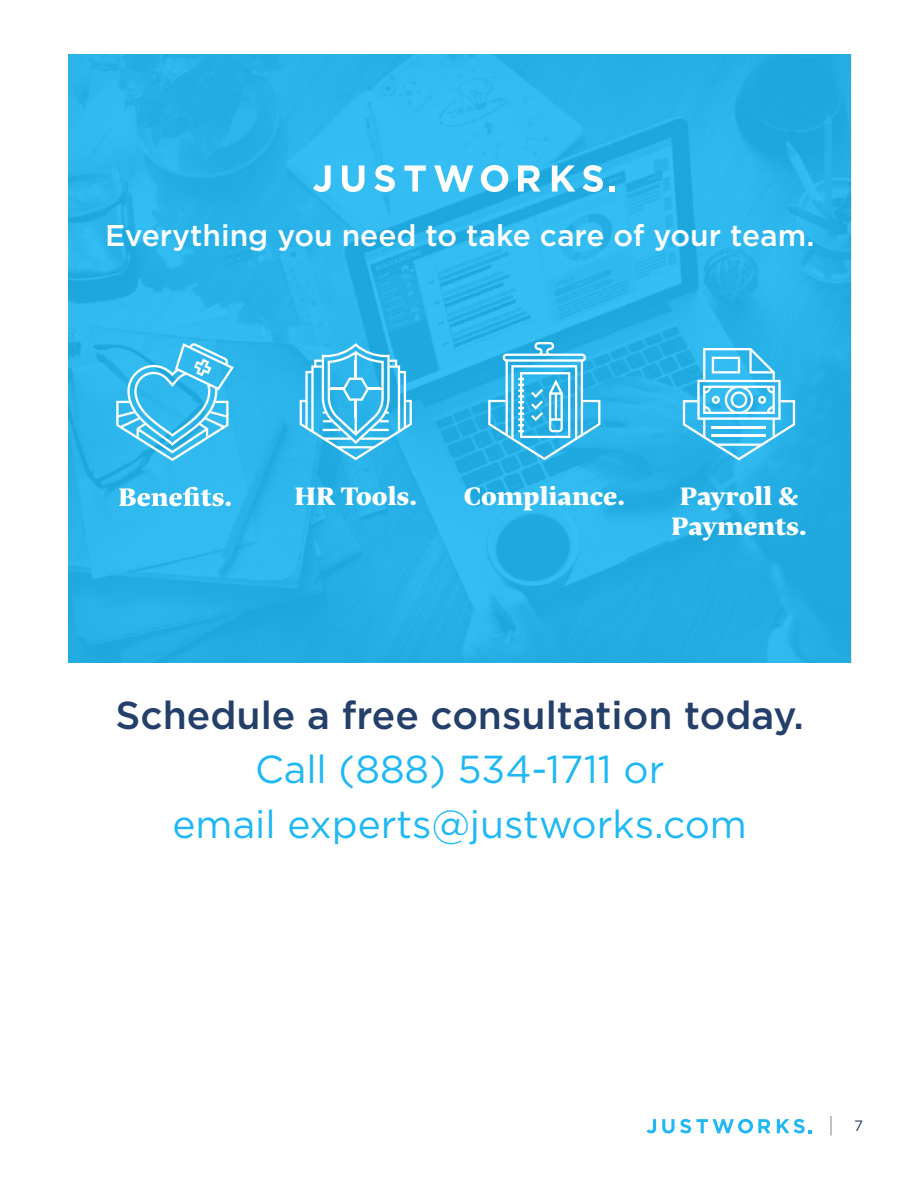
<style>
.page{position:relative;width:918px;height:1188px;background:#fff}
.page>*{position:absolute;margin:0;border:0;box-sizing:border-box;transform-origin:0 0}
.t1{font:39px/54.6px "Gotham";color:#1fb8f4;text-align:center}
.t2{font:500 39px "Gotham";color:#243f69}
.t3{font:500 30px "Gotham";color:#fff}
.t4{font:25.2px/30.2px "Lava Std Hea";color:#fff;text-align:center}
.t5{font:15px "Gotham";color:#243f69}
</style>
<div class="page">
<svg style="left:646px;top:1119px;width:10px;height:14px"></svg>
<svg style="left:662px;top:1119px;width:109px;height:14px"></svg>
<svg style="left:777px;top:1119px;width:35px;height:14px"></svg>
<hr style="left:830px;top:1116px;width:2px;height:20px;background:#aeadae">
<img style="left:68px;top:54px;width:783px;height:609px">
<svg style="left:313px;top:165px;width:18px;height:27px"></svg>
<svg style="left:342px;top:165px;width:22px;height:27px"></svg>
<svg style="left:374px;top:165px;width:21px;height:27px"></svg>
<svg style="left:404px;top:165px;width:22px;height:27px"></svg>
<svg style="left:434px;top:165px;width:39px;height:27px"></svg>
<svg style="left:481px;top:165px;width:27px;height:27px"></svg>
<svg style="left:518px;top:165px;width:22px;height:27px"></svg>
<svg style="left:552px;top:165px;width:23px;height:27px"></svg>
<svg style="left:583px;top:165px;width:20px;height:27px"></svg>
<svg style="left:609px;top:186px;width:6px;height:6px"></svg>
<svg style="left:488px;top:342px;width:112px;height:118px;background:#53bfea"></svg>
<svg style="left:300px;top:343px;width:112px;height:117px;background:#57c2ec"></svg>
<svg style="left:116px;top:343px;width:118px;height:118px;background:#50c3ef"></svg>
<svg style="left:683px;top:348px;width:112px;height:112px"></svg>
<svg style="left:119px;top:487px;width:112px;height:19px"></svg>
<p class="t3" style="left:105px;top:216px;width:711px">Everything you need to take care of your team.</p>
<p class="t4" style="left:294px;top:481px;width:124px">HR Tools.</p>
<p class="t4" style="left:464px;top:481px;width:163px">Compliance.</p>
<p class="t4" style="left:671px;top:481px;width:137px">Payroll &amp;<br>Payments.</p>
<p class="t2" style="left:116px;top:689px;width:690px">Schedule a free consultation today.</p>
<p class="t1" style="left:173px;top:741px;width:576px">Call (888) 534-1711 or<br>email experts@justworks.com</p>
<p class="t5" style="left:854px;top:1116px;width:10px">7</p>
</div>
